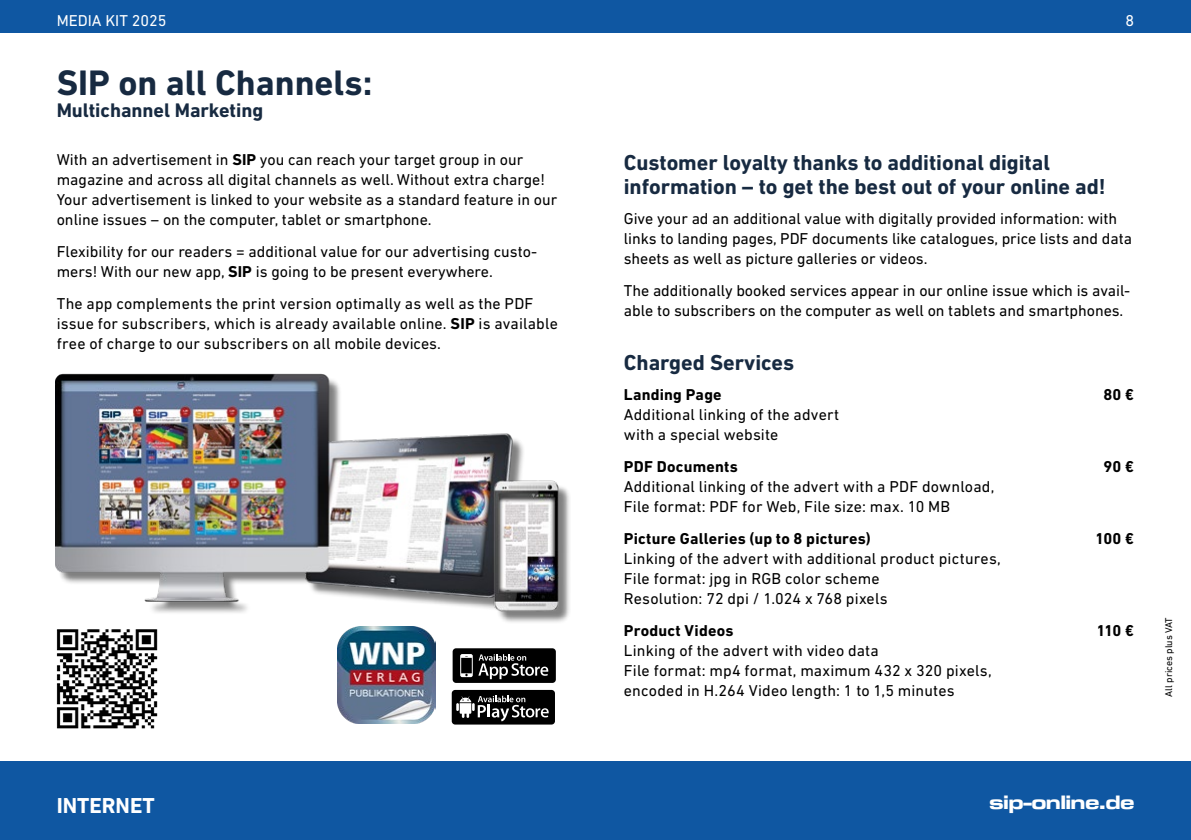
<style>
.page{position:relative;width:1191px;height:840px;background:#fff}
.page>*{position:absolute;margin:0;border:0;box-sizing:border-box;transform-origin:0 0}
.t1{font:700 36px "DIN Next LT Pro";color:#172a41}
.t2{font:700 22px/24px "DIN Next LT Pro";letter-spacing:-.005em;color:#172a41}
.t3{font:700 22px "DIN Next LT Pro";color:#fff}
.t4{font:700 20px "DIN Next LT Pro";letter-spacing:-.005em;color:#172a41}
.t5{font:20px "Microgramma D Bold Exte";color:#fff}
.t6{font:16px/20px "DIN Next LT Pro";color:#000}
.t7{font:700 16px "DIN Next LT Pro";letter-spacing:.015em;color:#000}
.t8{font:16px "DIN Next LT Pro";color:#fff}
.t9{font:10px "DIN Next LT Pro";color:#000}
.s1{font-weight:700}
</style>
<div class="page">
<div style="left:0;top:0;width:1191px;height:33px;background:#0f57a2"></div>
<div style="left:0;top:761px;width:1191px;height:78px;background:#0f57a2"></div>
<svg style="left:451px;top:648px;width:105px;height:77px"></svg>
<img style="left:338px;top:627px;width:97px;height:96px">
<img style="left:56px;top:629px;width:102px;height:100px">
<img style="left:56px;top:373px;width:514px;height:254px">
<p class="t8" style="left:57px;top:12px;width:111px">MEDIA KIT 2025</p>
<p class="t8" style="left:1125px;top:12px;width:10px">8</p>
<h1 class="t1" style="left:57px;top:62px;width:317px">SIP on all Channels:</h1>
<p class="t4" style="left:57px;top:99px;width:208px">Multichannel Marketing</p>
<p class="t6" style="left:57px;top:149px;width:502px">With an advertisement in <span class="s1">SIP</span> you can reach your target group in our magazine and across all digital channels as well. Without extra charge!<br>Your advertisement is linked to your website as a standard feature in our online issues – on the computer, tablet or smartphone.</p>
<p class="t6" style="left:57px;top:241px;width:482px">Flexibility for our readers = additional value for our advertising custo&shy;mers! With our new app, <span class="s1">SIP</span> is going to be present everywhere.</p>
<p class="t6" style="left:57px;top:293px;width:503px">The app complements the print version optimally as well as the PDF issue for subscribers, which is already available online. <span class="s1">SIP</span> is available free of charge to our subscribers on all mobile devices.</p>
<h2 class="t2" style="left:624px;top:150px;width:483px">Customer loyalty thanks to additional digital information – to get the best out of your online ad!</h2>
<p class="t6" style="left:624px;top:208px;width:510px">Give your ad an additional value with digitally provided information: with links to landing pages, PDF documents like catalogues, price lists and data sheets as well as picture galleries or videos.</p>
<p class="t6" style="left:624px;top:280px;width:508px">The additionally booked services appear in our online issue which is avail&shy;able to subscribers on the computer as well on tablets and smartphones.</p>
<h2 class="t2" style="left:624px;top:350px;width:172px">Charged Services</h2>
<p class="t7" style="left:624px;top:385px;width:99px">Landing Page</p>
<p class="t7" style="left:1103px;top:385px;width:32px">80 €</p>
<p class="t6" style="left:624px;top:404px;width:217px">Additional linking of the advert with a special website</p>
<p class="t7" style="left:624px;top:457px;width:115px">PDF Documents</p>
<p class="t7" style="left:1103px;top:457px;width:32px">90 €</p>
<p class="t6" style="left:624px;top:476px;width:372px">Additional linking of the advert with a PDF download,<br>File format: PDF for Web, File size: max. 10 MB</p>
<p class="t7" style="left:624px;top:529px;width:248px">Picture Galleries (up to 8 pictures)</p>
<p class="t7" style="left:1095px;top:529px;width:41px">100 €</p>
<p class="t6" style="left:624px;top:548px;width:378px">Linking of the advert with additional product pictures,<br>File format: jpg in RGB color scheme<br>Resolution: 72 dpi / 1.024 x 768 pixels</p>
<p class="t7" style="left:624px;top:621px;width:111px">Product Videos</p>
<p class="t7" style="left:1096px;top:621px;width:39px">110 €</p>
<p class="t6" style="left:624px;top:640px;width:369px">Linking of the advert with video data<br>File format: mp4 format, maximum 432 x 320 pixels, encoded in H.264 Video length: 1 to 1,5 minutes</p>
<p class="t9" style="left:1162px;top:696px;width:81px;rotate:-90deg">All prices plus VAT</p>
<h2 class="t3" style="left:57px;top:792px;width:100px">INTERNET</h2>
<p class="t5" style="left:989px;top:787px;width:146px">sip-online.de</p>
</div>
